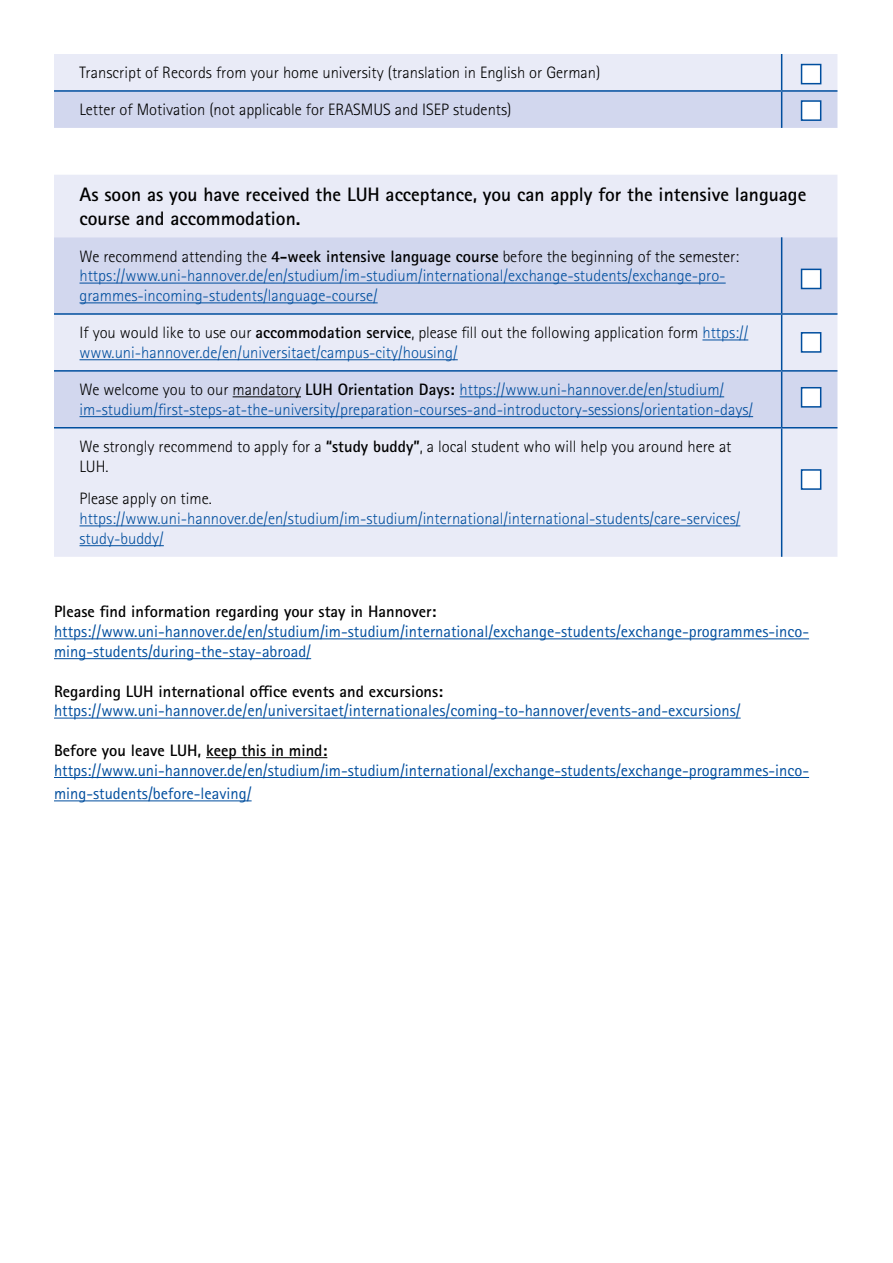
<style>
.page{position:relative;width:893px;height:1263px;background:#fff}
.page>*{position:absolute;margin:0;border:0;box-sizing:border-box;transform-origin:0 0}
.t1{font:700 19.5px/23.4px "Rotis Sans Serif Std";color:#000}
.t2{font:300 16.5px/19.8px "Rotis Sans Serif Std";color:#004e9e}
.t3{font:16.5px/19.8px "Rotis Sans Serif Std";color:#004e9e}
.t4{font:300 16.5px/19.8px "Rotis Sans Serif Std";color:#000}
.t5{font:700 16.5px "Rotis Sans Serif Std";color:#000}
.s1{color:#000}
.s2{font-weight:700;color:#000}
.s3{font-weight:700}
</style>
<div class="page">
<hr style="left:54px;top:638px;width:755px;height:1px;background:#004e9e">
<hr style="left:54px;top:658px;width:257px;height:1px;background:#004e9e">
<hr style="left:54px;top:718px;width:687px;height:1px;background:#004e9e">
<hr style="left:206px;top:757px;width:121px;height:1px;background:#000">
<hr style="left:54px;top:777px;width:755px;height:1px;background:#004e9e">
<hr style="left:54px;top:800px;width:198px;height:1px;background:#004e9e">
<svg style="left:54px;top:54px;width:783px;height:74px;background:#dde0f2"></svg>
<hr style="left:781px;top:54px;width:1px;height:36px;background:#004e9e">
<hr style="left:54px;top:90px;width:728px;height:2px;background:#004e9e">
<hr style="left:782px;top:90px;width:55px;height:2px;background:#004e9e">
<hr style="left:781px;top:92px;width:1px;height:36px;background:#004e9e">
<div style="left:54px;top:175px;width:783px;height:382px;background:#e9ebf7"></div>
<svg style="left:54px;top:237px;width:783px;height:190px;background:#d7dcf0"></svg>
<hr style="left:781px;top:237px;width:1px;height:76px;background:#004e9e">
<hr style="left:54px;top:313px;width:728px;height:2px;background:#004e9e">
<hr style="left:782px;top:313px;width:55px;height:2px;background:#004e9e">
<hr style="left:781px;top:315px;width:1px;height:55px;background:#004e9e">
<hr style="left:54px;top:370px;width:728px;height:2px;background:#004e9e">
<hr style="left:782px;top:370px;width:55px;height:2px;background:#004e9e">
<hr style="left:781px;top:372px;width:1px;height:55px;background:#004e9e">
<hr style="left:54px;top:427px;width:728px;height:1px;background:#004e9e">
<hr style="left:782px;top:427px;width:55px;height:1px;background:#004e9e">
<hr style="left:781px;top:428px;width:1px;height:129px;background:#004e9e">
<hr style="left:80px;top:283px;width:646px;height:1px;background:#004e9e">
<hr style="left:80px;top:302px;width:298px;height:1px;background:#004e9e">
<hr style="left:702px;top:340px;width:46px;height:1px;background:#004e9e">
<hr style="left:80px;top:359px;width:378px;height:1px;background:#004e9e">
<hr style="left:233px;top:396px;width:68px;height:1px;background:#000">
<hr style="left:460px;top:396px;width:264px;height:1px;background:#004e9e">
<hr style="left:80px;top:416px;width:673px;height:1px;background:#004e9e">
<hr style="left:80px;top:525px;width:660px;height:1px;background:#004e9e">
<hr style="left:80px;top:545px;width:84px;height:1px;background:#004e9e">
<div style="left:801px;top:64px;width:20px;height:20px;background:#fff;border:2px solid #004e9e"></div>
<div style="left:801px;top:100px;width:20px;height:21px;background:#fff;border:2px solid #004e9e"></div>
<div style="left:801px;top:269px;width:20px;height:20px;background:#fff;border:2px solid #004e9e"></div>
<div style="left:801px;top:387px;width:20px;height:21px;background:#fff;border:2px solid #004e9e"></div>
<div style="left:801px;top:332px;width:20px;height:21px;background:#fff;border:2px solid #004e9e"></div>
<div style="left:801px;top:469px;width:20px;height:21px;background:#fff;border:2px solid #004e9e"></div>
<p class="t4" style="left:80px;top:63px;width:522px">Transcript of Records from your home university (translation in English or German)</p>
<p class="t4" style="left:80px;top:100px;width:433px">Letter of Motivation (not applicable for ERASMUS and ISEP students)</p>
<p class="t1" style="left:80px;top:183px;width:728px">As soon as you have received the LUH acceptance, you can apply for the intensive language course and accommodation.</p>
<p class="t2" style="left:80px;top:246px;width:661px"><span class="s1">We recommend attending the</span> <span class="s2">4-week intensive language course</span> <span class="s1">before the beginning of the semester: </span>https://www.uni-hannover.de/en/studium/im-studium/international/exchange-students/exchange-pro&shy;grammes-incoming-students/language-course/</p>
<p class="t2" style="left:80px;top:323px;width:670px"><span class="s1">If you would like to use our</span> <span class="s2">accommodation service</span><span class="s1">, please fill out the following application form</span> https:// www.uni-hannover.de/en/universitaet/campus-city/housing/</p>
<p class="t2" style="left:80px;top:380px;width:675px"><span class="s1">We welcome you to our mandatory</span> <span class="s2">LUH Orientation Days:</span> https://www.uni-hannover.de/en/studium/ im-studium/first-steps-at-the-university/preparation-courses-and-introductory-sessions/orientation-days/</p>
<p class="t4" style="left:80px;top:437px;width:653px">We strongly recommend to apply for a <span class="s3">“study buddy”</span>, a local student who will help you around here at<br>LUH.</p>
<p class="t4" style="left:80px;top:489px;width:134px">Please apply on time.</p>
<p class="t2" style="left:80px;top:509px;width:662px">https://www.uni-hannover.de/en/studium/im-studium/international/international-students/care-services/ study-buddy/</p>
<p class="t5" style="left:54px;top:601px;width:384px">Please find information regarding your stay in Hannover:</p>
<p class="t3" style="left:54px;top:622px;width:757px">https://www.uni-hannover.de/en/studium/im-studium/international/exchange-students/exchange-programmes-inco&shy;ming-students/during-the-stay-abroad/</p>
<p class="t5" style="left:54px;top:681px;width:391px">Regarding LUH international office events and excursions:</p>
<p class="t3" style="left:54px;top:701px;width:688px">https://www.uni-hannover.de/en/universitaet/internationales/coming-to-hannover/events-and-excursions/</p>
<p class="t5" style="left:54px;top:740px;width:275px">Before you leave LUH, keep this in mind:</p>
<p class="t3" style="left:54px;top:759px;width:757px;line-height:23.4px">https://www.uni-hannover.de/en/studium/im-studium/international/exchange-students/exchange-programmes-inco&shy;ming-students/before-leaving/</p>
</div>
